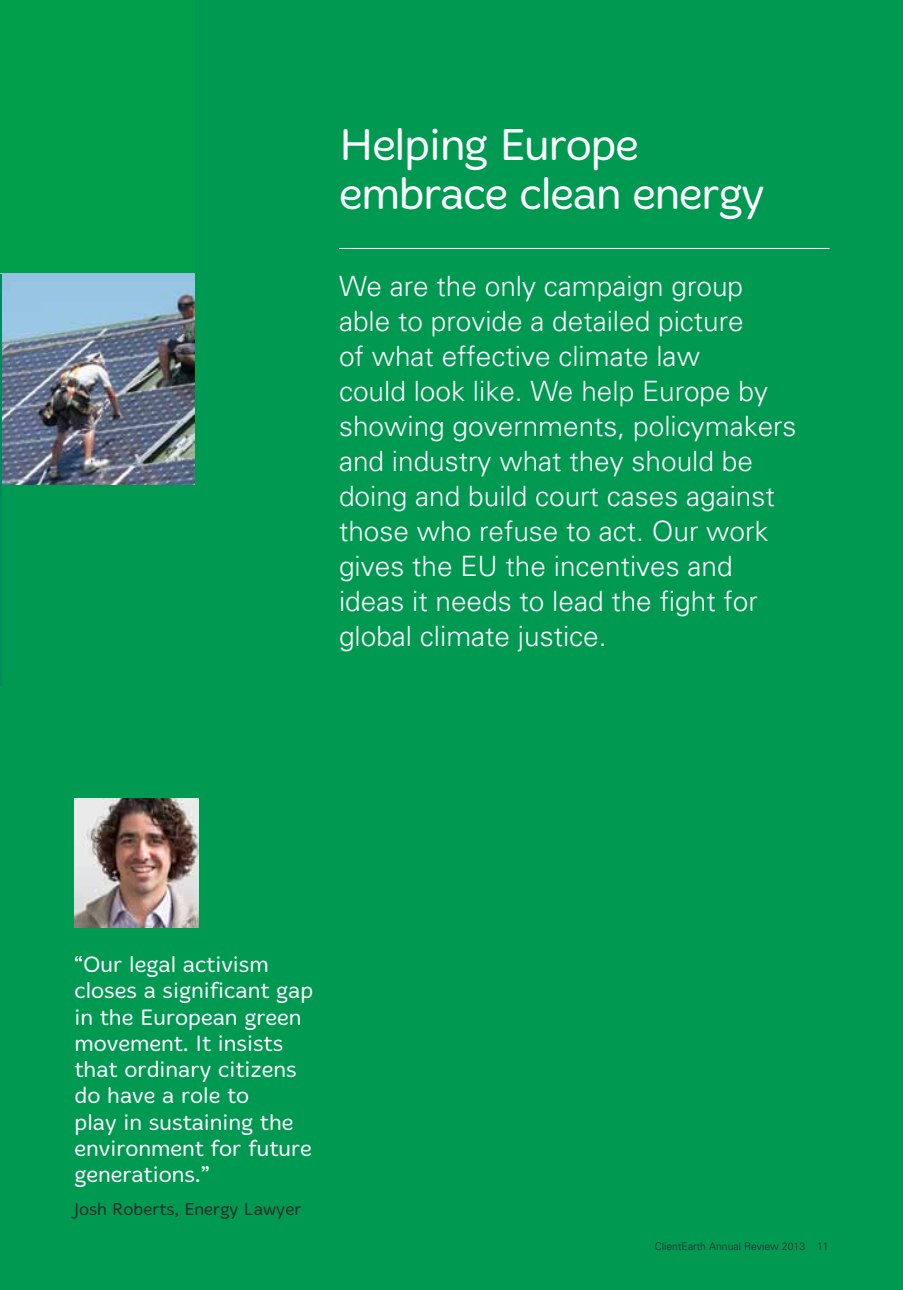
<style>
.page{position:relative;width:903px;height:1290px;background:#009952}
.page>*{position:absolute;margin:0;border:0;box-sizing:border-box;transform-origin:0 0}
.t1{font:300 45.5px/49px "Merge";color:#fff}
.t2{font:300 28px/35px "Univers";color:#fff}
.t3{font:300 22.75px/26.2px "Merge";color:#fff}
.t4{font:300 17.5px "Merge";color:#292829}
.t5{font:300 10.5px "Univers";color:#292829}
</style>
<div class="page">
<div style="left:0;top:0;width:194px;height:485px;background:#009f4c"></div>
<img style="left:74px;top:799px;width:124px;height:129px">
<img style="left:1px;top:274px;width:193px;height:211px">
<hr style="left:339px;top:248px;width:490px;height:1px;background:#fff">
<hr style="left:0;top:274px;width:1px;height:411px;background:#008a5e">
<h1 class="t1" style="left:339px;top:120px;width:428px">Helping Europe embrace clean energy</h1>
<p class="t2" style="left:339px;top:268px;width:459px">We are the only campaign group able to provide a detailed picture<br>of what effective climate law<br>could look like. We help Europe by showing governments, policymakers and industry what they should be doing and build court cases against those who refuse to act. Our work gives the EU the incentives and ideas it needs to lead the fight for global climate justice.</p>
<p class="t3" style="left:74px;top:952px;width:240px">“Our legal activism closes a significant gap in the European green movement. It insists that ordinary citizens do have a role to<br>play in sustaining the environment for future generations.”</p>
<p class="t4" style="left:74px;top:1199px;width:228px">Josh Roberts, E nergy Lawyer</p>
<p class="t5" style="left:655px;top:1240px;width:175px">ClientEarth Annual Review 2013 11</p>
</div>
